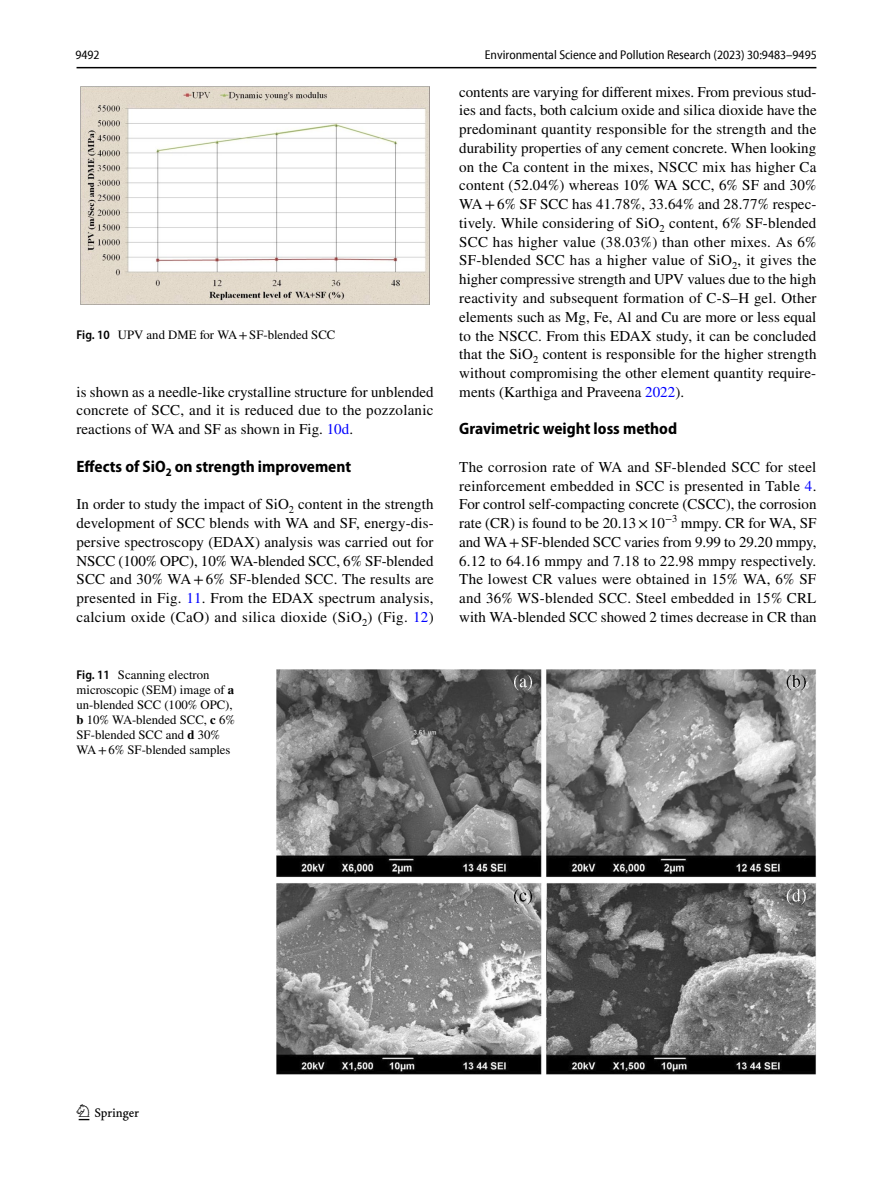
<style>
.page{position:relative;width:893px;height:1187px;background:#fff}
.page>*{position:absolute;margin:0;border:0;box-sizing:border-box;transform-origin:0 0}
.t1{font:22.5px "Springnew Regular 2";color:#000}
.t2{font:700 semi-condensed 16.5px "Myriad Pro";color:#000}
.t3{font:15px/18.8px "STIX";letter-spacing:.005em;color:#000;text-align:justify}
.t4{font:12.75px/15px "STIX";color:#000}
.t5{font:semi-condensed 12.75px "Myriad Pro Unic";color:#000}
.s1{font-family:"Myriad Pro";font-weight:600;font-stretch:semi-condensed}
.s2{color:#00f}
.s3{font-weight:700}
</style>
<div class="page">
<hr style="left:77px;top:67px;width:739px;height:1px;background:#000">
<img style="left:81px;top:87px;width:348px;height:217px">
<img style="left:276px;top:669px;width:540px;height:404px">
<p class="t5" style="left:75px;top:50px;width:26px">9492</p>
<p class="t5" style="left:485px;top:50px;width:333px">Environmental Science and Pollution Research (2023) 30:9483–9495</p>
<p class="t4" style="left:77px;top:328px;width:260px"><span class="s1">Fig. 10</span> UPV and DME for WA+SF-blended SCC</p>
<p class="t3" style="left:77px;top:383px;width:359px">is shown as a needle-like crystalline structure for unblended concrete of SCC, and it is reduced due to the pozzolanic reactions of WA and SF as shown in Fig. <span class="s2">10d</span>.</p>
<p class="t2" style="left:77px;top:457px;width:276px">Effects of SiO<sub>2</sub> on strength improvement</p>
<p class="t3" style="left:77px;top:496px;width:359px">In order to study the impact of SiO<sub>2</sub> content in the strength development of SCC blends with WA and SF, energy-dis&shy;persive spectroscopy (EDAX) analysis was carried out for NSCC (100% OPC), 10% WA-blended SCC, 6% SF-blended SCC and 30% WA +6% SF-blended SCC. The results are presented in Fig. <span class="s2">11</span>. From the EDAX spectrum analysis, calcium oxide (CaO) and silica dioxide (SiO<sub>2</sub>) (Fig. <span class="s2">12</span>)</p>
<p class="t4" style="left:77px;top:667px;width:160px"><span class="s1">Fig. 11</span> Scanning electron microscopic (SEM) image of <span class="s3">a </span>un-blended SCC (100% OPC), <span class="s3">b</span> 10% WA-blended SCC, <span class="s3">c</span> 6%<br>SF-blended SCC and <span class="s3">d</span> 30%<br>WA+6% SF-blended samples</p>
<p class="t3" style="left:459px;top:83px;width:359px">contents are varying for different mixes. From previous stud&shy;ies and facts, both calcium oxide and silica dioxide have the predominant quantity responsible for the strength and the durability properties of any cement concrete. When looking on the Ca content in the mixes, NSCC mix has higher Ca content (52.04%) whereas 10% WA SCC, 6% SF and 30% WA+6% SF SCC has 41.78%, 33.64% and 28.77% respec&shy;tively. While considering of SiO<sub>2</sub> content, 6% SF-blended SCC has higher value (38.03%) than other mixes. As 6% SF-blended SCC has a higher value of SiO<sub>2</sub>, it gives the higher compressive strength and UPV values due to the high reactivity and subsequent formation of C-S–H gel. Other elements such as Mg, Fe, Al and Cu are more or less equal to the NSCC. From this EDAX study, it can be concluded that the SiO<sub>2</sub> content is responsible for the higher strength without compromising the other element quantity require&shy;ments (Karthiga and Praveena <span class="s2">2022</span>).</p>
<p class="t2" style="left:459px;top:419px;width:219px">Gravimetric weight loss method</p>
<p class="t3" style="left:459px;top:458px;width:359px">The corrosion rate of WA and SF-blended SCC for steel reinforcement embedded in SCC is presented in Table <span class="s2">4</span>.<br>For control self-compacting concrete (CSCC), the corrosion rate (CR) is found to be 20.13×10<sup>−3</sup> mmpy. CR for WA, SF and WA+SF-blended SCC varies from 9.99 to 29.20 mmpy, 6.12 to 64.16 mmpy and 7.18 to 22.98 mmpy respectively.<br>The lowest CR values were obtained in 15% WA, 6% SF and 36% WS-blended SCC. Steel embedded in 15% CRL with WA-blended SCC showed 2 times decrease in CR than</p>
<h1 class="t1" style="left:79px;top:1104px;width:62px">1 3</h1>
</div>
